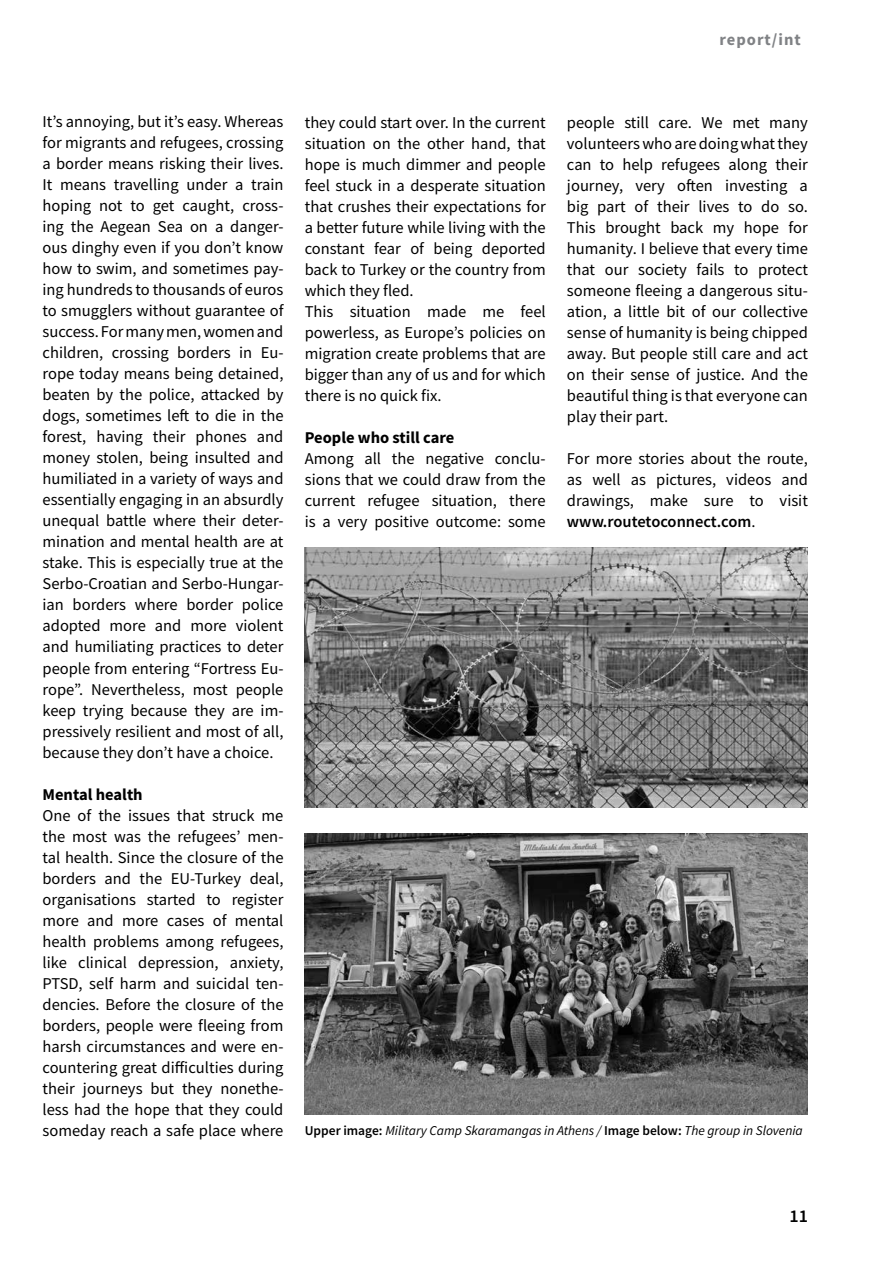
<style>
.page{position:relative;width:893px;height:1263px;background:#fff}
.page>*{position:absolute;margin:0;border:0;box-sizing:border-box;transform-origin:0 0}
.t1{font:600 18px "Source Sans Pro";color:#000}
.t2{font:16.5px/21px "Source Sans Pro";color:#000;text-align:justify}
.t3{font:700 16.5px "Source Sans Pro";color:#000}
.t4{font:700 16.5px "Source Sans Pro";letter-spacing:.06em;color:#808285}
.t5{font:italic 13.5px "Source Sans Pro";color:#000}
.s1{font-weight:600}
.s2{font-weight:600;font-style:normal}
</style>
<div class="page">
<img style="left:305px;top:833px;width:503px;height:281px">
<img style="left:305px;top:547px;width:503px;height:261px">
<p class="t4" style="left:719px;top:29px;width:83px">report/int</p>
<p class="t2" style="left:43px;top:111px;width:242px">It’s annoying, but it’s easy. Whereas for migrants and refugees, crossing a border means risking their lives.<br>It means travelling under a train hoping not to get caught, cross&shy;ing the Aegean Sea on a danger&shy;ous dinghy even if you don’t know how to swim, and sometimes pay&shy;ing hundreds to thousands of euros to smugglers without guarantee of success. For many men, women and children, crossing borders in Eu&shy;rope today means being detained, beaten by the police, attacked by dogs, sometimes left to die in the forest, having their phones and money stolen, being insulted and humiliated in a variety of ways and essentially engaging in an absurdly unequal battle where their deter&shy;mination and mental health are at stake. This is especially true at the Serbo-Croatian and Serbo-Hungar&shy;ian borders where border police adopted more and more violent and humiliating practices to deter people from entering “Fortress Eu&shy;rope”. Nevertheless, most people keep trying because they are im&shy;pressively resilient and most of all, because they don’t have a choice.</p>
<p class="t3" style="left:43px;top:783px;width:102px">Mental health</p>
<p class="t2" style="left:43px;top:804px;width:242px">One of the issues that struck me the most was the refugees’ men&shy;tal health. Since the closure of the borders and the EU-Turkey deal, organisations started to register more and more cases of mental health problems among refugees, like clinical depression, anxiety, PTSD, self harm and suicidal ten&shy;dencies. Before the closure of the borders, people were fleeing from harsh circumstances and were en&shy;countering great difficulties during their journeys but they nonethe&shy;less had the hope that they could someday reach a safe place where</p>
<p class="t2" style="left:305px;top:111px;width:242px;text-align:left">they could start over. In the current situation on the other hand, that hope is much dimmer and people feel stuck in a desperate situation that crushes their expectations for a better future while living with the constant fear of being deported back to Turkey or the country from which they fled.<br>This situation made me feel powerless, as Europe’s policies on migration create problems that are bigger than any of us and for which there is no quick fix.</p>
<p class="t3" style="left:305px;top:426px;width:151px">People who still care</p>
<p class="t2" style="left:305px;top:447px;width:242px">Among all the negative conclu&shy;sions that we could draw from the current refugee situation, there is a very positive outcome: some</p>
<p class="t2" style="left:567px;top:111px;width:242px">people still care. We met many volunteers who are doing what they can to help refugees along their journey, very often investing a big part of their lives to do so.<br>This brought back my hope for humanity. I believe that every time that our society fails to protect someone fleeing a dangerous situ&shy;ation, a little bit of our collective sense of humanity is being chipped away. But people still care and act on their sense of justice. And the beautiful thing is that everyone can play their part.</p>
<p class="t2" style="left:567px;top:448px;width:242px">For more stories about the route, as well as pictures, videos and drawings, make sure to visit <span class="s1">www.routetoconnect.com</span>.</p>
<p class="t5" style="left:305px;top:1122px;width:500px"><span class="s2">Upper image:</span> Military Camp Skaramangas in Athens / <span class="s2">Image below:</span> The group in Slovenia</p>
<p class="t1" style="left:789px;top:1205px;width:20px">11</p>
</div>
